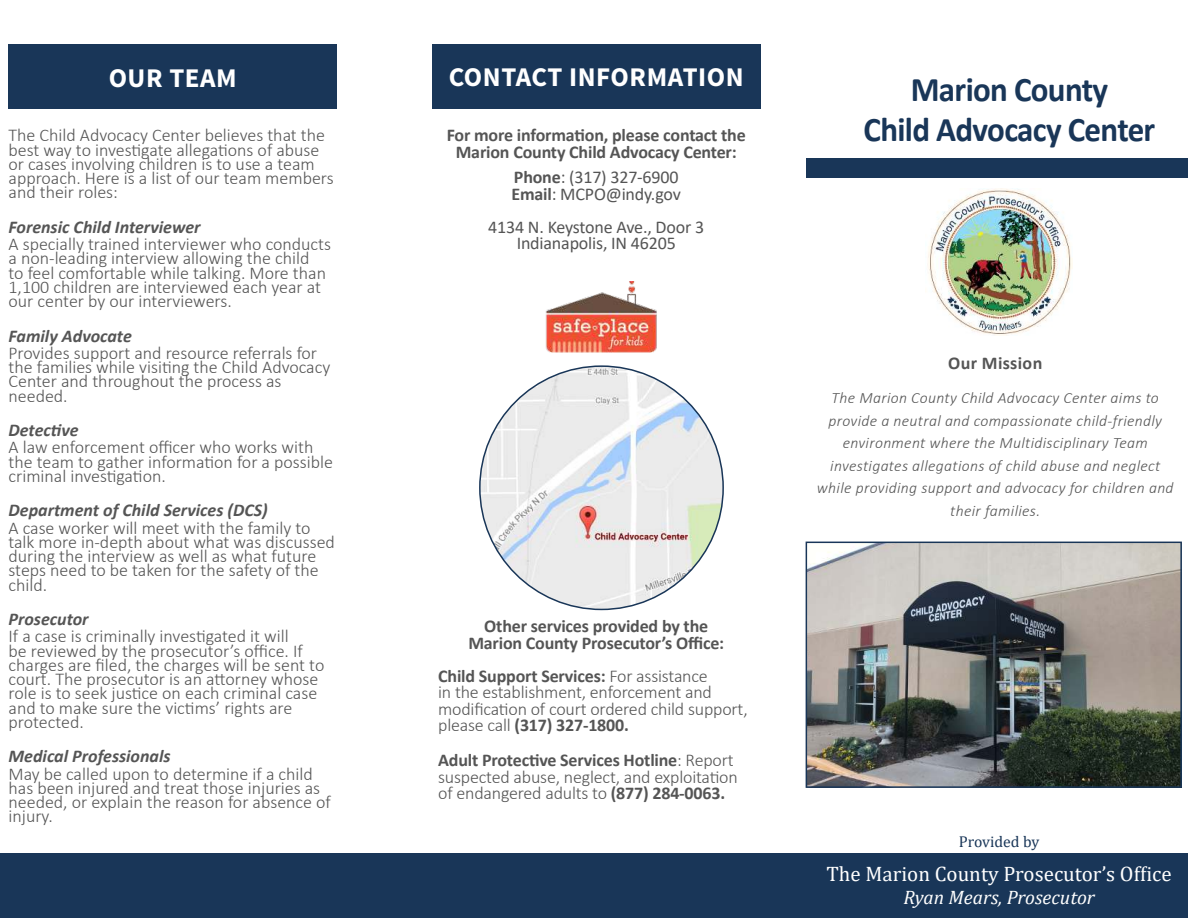
<style>
.page{position:relative;width:1188px;height:918px;background:#fff}
.page>*{position:absolute;margin:0;border:0;box-sizing:border-box;transform-origin:0 0}
.t1{font:700 34.65px "Calibri";letter-spacing:-.02em;color:#193658;scale:.95 1}
.t2{font:700 27px "Source Sans Pro";letter-spacing:.02em;color:#fff}
.t3{font:21px "Cambria";color:#fff}
.t4{font:italic 19.5px "Cambria";color:#fff}
.t5{font:300 18px/14.2px "Calibri";color:#555}
.t6{font:700 18px/16.5px "Calibri";letter-spacing:-.01em;color:#555;text-align:center}
.t7{font:italic 700 18px "Calibri";color:#555}
.t8{font:18px/16.5px "Calibri";letter-spacing:-.01em;color:#555}
.t9{font:700 18px "Calibri";letter-spacing:.02em;color:#555}
.t10{font:italic 300 15.75px/22.5px "Calibri";letter-spacing:.02em;color:#555;text-align:center}
.t11{font:15.75px "Cambria";color:#193658}
.s1{font-weight:700}
</style>
<div class="page">
<div style="left:0;top:854px;width:1188px;height:64px;background:#193658"></div>
<div style="left:806px;top:158px;width:382px;height:20px;background:#193658"></div>
<div style="left:9px;top:44px;width:328px;height:65px;background:#193658"></div>
<img style="left:545px;top:281px;width:112px;height:72px">
<img style="left:928px;top:188px;width:145px;height:147px">
<img style="left:809px;top:545px;width:370px;height:240px">
<div style="left:806px;top:542px;width:376px;height:246px;border:2px solid #193658"></div>
<div style="left:432px;top:44px;width:328px;height:65px;background:#193658"></div>
<img style="left:480px;top:366px;width:243px;height:243px;border-radius:122px">
<h2 class="t2" style="left:109px;top:62px;width:130px">OUR TEAM</h2>
<h2 class="t2" style="left:449px;top:61px;width:296px">CONTACT INFORMATION</h2>
<h1 class="t1" style="left:911px;top:77px;width:209px">Marion County</h1>
<p class="t5" style="left:9px;top:130px;width:318px">The Child Advocacy Center believes that the</p>
<h1 class="t1" style="left:864px;top:117px;width:309px">Child Advocacy Center</h1>
<p class="t5" style="left:9px;top:142px;width:327px">best way to investigate allegations of abuse or cases involving children is to use a team approach. Here is a list of our team members and their roles:</p>
<p class="t7" style="left:9px;top:220px;width:194px">Forensic Child Interviewer</p>
<p class="t5" style="left:9px;top:237px;width:324px">A specially trained interviewer who conducts a non-leading interview allowing the child<br>to feel comfortable while talking. More than 1,100 children are interviewed each year at our center by our interviewers.</p>
<p class="t7" style="left:9px;top:329px;width:125px">Family Advocate</p>
<p class="t5" style="left:9px;top:346px;width:323px">Provides support and resource referrals for the families while visiting the Child Advocacy Center and throughout the process as needed.</p>
<p class="t7" style="left:9px;top:417px;width:72px">Detective</p>
<p class="t5" style="left:9px;top:440px;width:326px">A law enforcement officer who works with the team to gather information for a possible criminal investigation.</p>
<p class="t7" style="left:9px;top:504px;width:261px">Department of Child Services (DCS)</p>
<p class="t5" style="left:9px;top:522px;width:328px">A case worker will meet with the family to talk more in-depth about what was discussed during the interview as well as what future steps need to be taken for the safety of the child.</p>
<p class="t7" style="left:9px;top:613px;width:82px">Prosecutor</p>
<p class="t5" style="left:9px;top:629px;width:317px">If a case is criminally investigated it will<br>be reviewed by the prosecutor’s office. If charges are filed, the charges will be sent to court. The prosecutor is an attorney whose role is to seek justice on each criminal case and to make sure the victims’ rights are protected.</p>
<p class="t7" style="left:9px;top:750px;width:164px">Medical Professionals</p>
<p class="t5" style="left:9px;top:766px;width:324px">May be called upon to determine if a child has been injured and treat those injuries as needed, or explain the reason for absence of injury.</p>
<p class="t6" style="left:447px;top:127px;width:301px">For more information, please contact the<br>Marion County Child Advocacy Center:</p>
<p class="t8" style="left:511px;top:170px;width:171px"><span class="s1">Phone</span>: (317) 327-6900<br><span class="s1">Email</span>: MCPO@indy.gov</p>
<p class="t8" style="left:488px;top:220px;width:217px;text-align:center">4134 N. Keystone Ave., Door 3<br>Indianapolis, IN 46205</p>
<p class="t9" style="left:948px;top:356px;width:96px">Our Mission</p>
<p class="t10" style="left:817px;top:388px;width:358px">The Marion County Child Advocacy Center aims to provide a neutral and compassionate child-friendly environment where the Multidisciplinary Team investigates allegations of child abuse and neglect while providing support and advocacy for children and their families.</p>
<p class="t6" style="left:468px;top:619px;width:257px">Other services provided by the<br>Marion County Prosecutor’s Office:</p>
<p class="t5" style="left:438px;top:669px;width:311px;line-height:16.5px"><span class="s1">Child Support Services:</span> For assistance<br>in the establishment, enforcement and modification of court ordered child support, please call <span class="s1">(317) 327-1800.</span></p>
<p class="t5" style="left:438px;top:752px;width:301px;line-height:16.5px"><span class="s1">Adult Protective Services Hotline</span>: Report suspected abuse, neglect, and exploitation of endangered adults to <span class="s1">(877) 284-0063.</span></p>
<p class="t11" style="left:959px;top:836px;width:82px">Provided by</p>
<p class="t3" style="left:826px;top:862px;width:347px">The Marion County Prosecutor’s Office</p>
<p class="t4" style="left:903px;top:891px;width:193px">Ryan Mears, Prosecutor</p>
</div>
